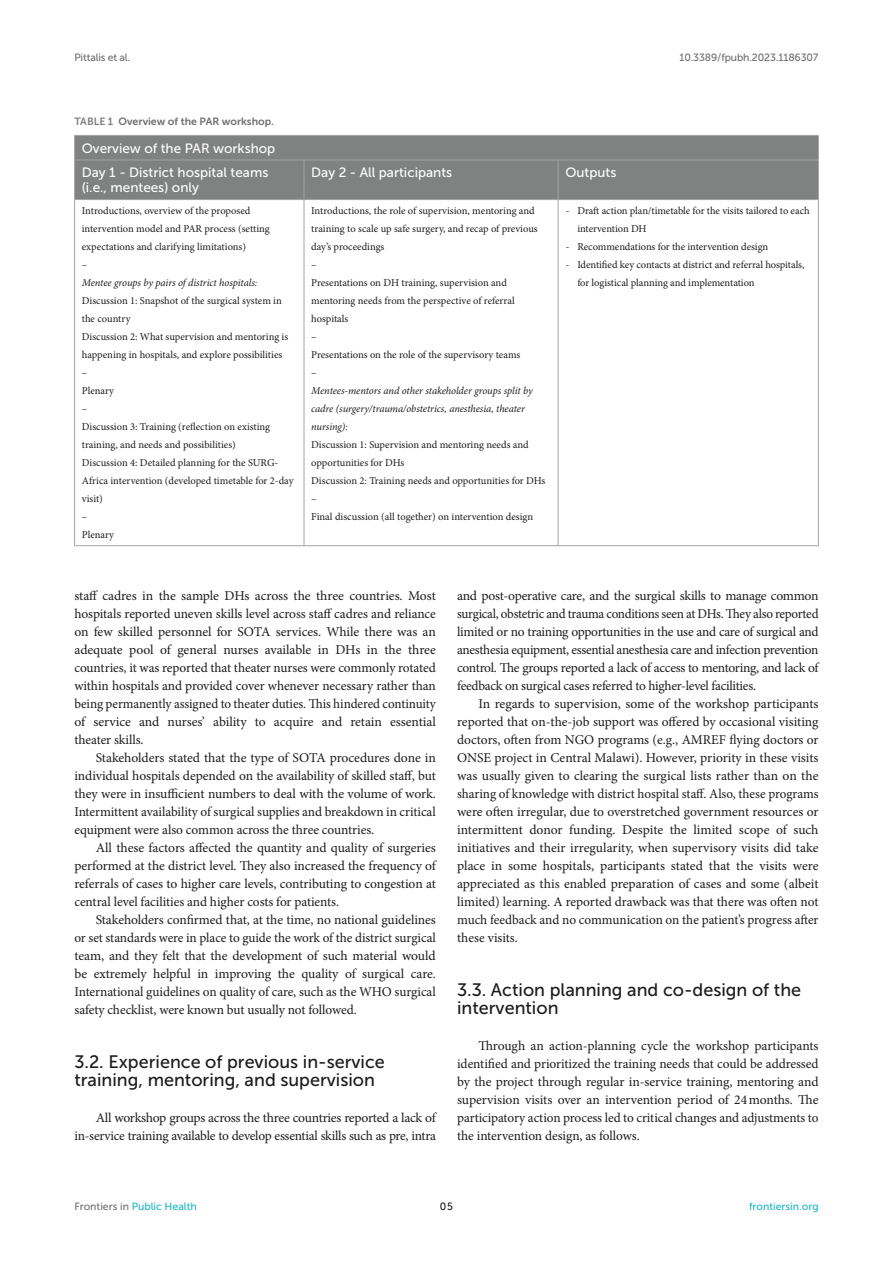
<style>
.page{position:relative;width:893px;height:1263px;background:#fff}
.page>*{position:absolute;margin:0;border:0;box-sizing:border-box;transform-origin:0 0}
.HEAD_2{font:18px/18px "Museo Sans 500";color:#1b1c1b}
.TEXT{font:13.5px/18px "Minion Pro";letter-spacing:-.005em;color:#1b1c1b;text-align:justify}
.TEXT_FLUSH{font:13.5px/18px "Minion Pro";letter-spacing:-.015em;color:#1b1c1b;text-align:justify}
.TB_CH{font:13.5px/15px "Museo Sans 500";color:#fff}
.TB_STH{font:13.5px "Museo Sans 500";color:#fff}
.TB_TX{font:10.5px/18px "Minion Pro";color:#1b1c1b}
.TB_BL{font:10.5px/18px "Minion Pro";letter-spacing:-.005em;color:#1b1c1b}
.TB_TX-2{font:italic 10.5px/18px "Minion Pro";letter-spacing:-.01em;color:#1b1c1b}
.t1{font:10.5px "Museo Sans 500";letter-spacing:-.015em;color:#706f70}
.t2{font:10.5px "Museo Sans 500";color:#1db5c3}
.TT{font:10.5px "Museo Sans 700";color:#706f70}
.t3{font:10.5px "Museo Sans 500";color:#1b1c1b}
.s1{color:#7e7f7f}
.s2{color:#706f70}
</style>
<div class="page">
<div style="left:75px;top:136px;width:743px;height:63px;background:#808181"></div>
<hr style="left:74px;top:135px;width:230px;height:1px;background:#a2a3a3">
<svg style="left:74px;top:136px;width:1px;height:24px"></svg>
<hr style="left:304px;top:135px;width:254px;height:1px;background:#a2a3a3">
<hr style="left:558px;top:135px;width:261px;height:1px;background:#a2a3a3">
<svg style="left:818px;top:136px;width:1px;height:24px"></svg>
<hr style="left:304px;top:160px;width:254px;height:1px;background:#a2a3a3">
<hr style="left:304px;top:199px;width:254px;height:1px;background:#a2a3a3">
<hr style="left:558px;top:160px;width:261px;height:1px;background:#a2a3a3">
<hr style="left:558px;top:160px;width:1px;height:39px;background:#a2a3a3">
<hr style="left:818px;top:160px;width:1px;height:39px;background:#a2a3a3">
<hr style="left:558px;top:199px;width:261px;height:1px;background:#a2a3a3">
<hr style="left:74px;top:160px;width:230px;height:1px;background:#a2a3a3">
<hr style="left:74px;top:160px;width:1px;height:39px;background:#a2a3a3">
<hr style="left:304px;top:160px;width:1px;height:39px;background:#a2a3a3">
<hr style="left:74px;top:199px;width:230px;height:1px;background:#a2a3a3">
<hr style="left:304px;top:545px;width:254px;height:1px;background:#a2a3a3">
<hr style="left:558px;top:200px;width:1px;height:345px;background:#a2a3a3">
<hr style="left:818px;top:200px;width:1px;height:345px;background:#a2a3a3">
<hr style="left:558px;top:545px;width:261px;height:1px;background:#a2a3a3">
<hr style="left:74px;top:200px;width:1px;height:345px;background:#a2a3a3">
<hr style="left:304px;top:200px;width:1px;height:345px;background:#a2a3a3">
<hr style="left:74px;top:545px;width:230px;height:1px;background:#a2a3a3">
<p class="t1" style="left:74px;top:51px;width:57px">Pittalis et al.</p>
<p class="t1" style="left:679px;top:51px;width:141px">10.3389/fpubh.2023.1186307</p>
<p class="TT" style="left:74px;top:115px;width:201px"><span class="s1">TABLE 1</span> Overview of the PAR workshop.</p>
<p class="TB_STH" style="left:82px;top:141px;width:195px">Overview of the PAR workshop</p>
<p class="TB_CH" style="left:82px;top:165px;width:188px">Day 1 - District hospital teams (i.e., mentees) only</p>
<p class="TB_CH" style="left:311px;top:165px;width:143px">Day 2 - All participants</p>
<p class="TB_CH" style="left:565px;top:165px;width:53px">Outputs</p>
<p class="TB_TX" style="left:82px;top:202px;width:189px">Introductions, overview of the proposed intervention model and PAR process (setting expectations and clarifying limitations)</p>
<p class="TB_TX" style="left:82px;top:256px;width:7px">–</p>
<p class="TB_TX-2" style="left:82px;top:274px;width:177px">Mentee groups by pairs of district hospitals:</p>
<p class="TB_TX" style="left:82px;top:292px;width:202px">Discussion 1: Snapshot of the surgical system in the country</p>
<p class="TB_TX" style="left:82px;top:328px;width:208px">Discussion 2: What supervision and mentoring is happening in hospitals, and explore possibilities</p>
<p class="TB_TX" style="left:82px;top:364px;width:7px">–</p>
<p class="TB_TX" style="left:82px;top:382px;width:34px">Plenary</p>
<p class="TB_TX" style="left:82px;top:400px;width:7px">–</p>
<p class="TB_TX" style="left:82px;top:418px;width:190px">Discussion 3: Training (reflection on existing training, and needs and possibilities)</p>
<p class="TB_TX" style="left:82px;top:454px;width:213px">Discussion 4: Detailed planning for the SURG-<br>Africa intervention (developed timetable for 2-day visit)</p>
<p class="TB_TX" style="left:82px;top:508px;width:7px">–</p>
<p class="TB_TX" style="left:82px;top:526px;width:34px">Plenary</p>
<p class="TB_TX" style="left:311px;top:202px;width:228px">Introductions, the role of supervision, mentoring and training to scale up safe surgery, and recap of previous day’s proceedings</p>
<p class="TB_TX" style="left:311px;top:256px;width:7px">–</p>
<p class="TB_TX" style="left:311px;top:274px;width:205px">Presentations on DH training, supervision and mentoring needs from the perspective of referral hospitals</p>
<p class="TB_TX" style="left:311px;top:328px;width:7px">–</p>
<p class="TB_TX" style="left:311px;top:346px;width:211px">Presentations on the role of the supervisory teams</p>
<p class="TB_TX" style="left:311px;top:364px;width:7px">–</p>
<p class="TB_TX-2" style="left:311px;top:382px;width:223px">Mentees-mentors and other stakeholder groups split by cadre (surgery/trauma/obstetrics, anesthesia, theater nursing):</p>
<p class="TB_TX" style="left:311px;top:436px;width:219px">Discussion 1: Supervision and mentoring needs and opportunities for DHs</p>
<p class="TB_TX" style="left:311px;top:472px;width:236px">Discussion 2: Training needs and opportunities for DHs</p>
<p class="TB_TX" style="left:311px;top:490px;width:7px">–</p>
<p class="TB_TX" style="left:311px;top:508px;width:224px">Final discussion (all together) on intervention design</p>
<p class="TB_BL" style="left:577px;top:202px;width:234px;text-indent:-12px">- Draft action plan/timetable for the visits tailored to each intervention DH</p>
<p class="TB_BL" style="left:566px;top:238px;width:204px">- Recommendations for the intervention design</p>
<p class="TB_BL" style="left:577px;top:256px;width:229px;text-indent:-12px">- Identified key contacts at district and referral hospitals, for logistical planning and implementation</p>
<p class="TEXT_FLUSH" style="left:74px;top:587px;width:363px">staff cadres in the sample DHs across the three countries. Most hospitals reported uneven skills level across staff cadres and reliance on few skilled personnel for SOTA services. While there was an adequate pool of general nurses available in DHs in the three countries, it was reported that theater nurses were commonly rotated within hospitals and provided cover whenever necessary rather than being permanently assigned to theater duties. This hindered continuity of service and nurses’ ability to acquire and retain essential theater skills.</p>
<p class="TEXT" style="left:74px;top:749px;width:363px;text-indent:21px">Stakeholders stated that the type of SOTA procedures done in individual hospitals depended on the availability of skilled staff, but they were in insufficient numbers to deal with the volume of work.<br>Intermittent availability of surgical supplies and breakdown in critical equipment were also common across the three countries.</p>
<p class="TEXT" style="left:74px;top:839px;width:363px;text-indent:21px">All these factors affected the quantity and quality of surgeries performed at the district level. They also increased the frequency of referrals of cases to higher care levels, contributing to congestion at central level facilities and higher costs for patients.</p>
<p class="TEXT" style="left:74px;top:911px;width:363px;text-indent:21px">Stakeholders confirmed that, at the time, no national guidelines or set standards were in place to guide the work of the district surgical team, and they felt that the development of such material would be extremely helpful in improving the quality of surgical care.<br>International guidelines on quality of care, such as the WHO surgical safety checklist, were known but usually not followed.</p>
<p class="HEAD_2" style="left:74px;top:1053px;width:312px">3.2. Experience of previous in-service training, mentoring, and supervision</p>
<p class="TEXT_FLUSH" style="left:74px;top:1109px;width:363px;text-align:right">All workshop groups across the three countries reported a lack of in-service training available to develop essential skills such as pre, intra</p>
<p class="TEXT_FLUSH" style="left:457px;top:587px;width:363px">and post-operative care, and the surgical skills to manage common surgical, obstetric and trauma conditions seen at DHs. They also reported limited or no training opportunities in the use and care of surgical and anesthesia equipment, essential anesthesia care and infection prevention control. The groups reported a lack of access to mentoring, and lack of feedback on surgical cases referred to higher-level facilities.</p>
<p class="TEXT" style="left:457px;top:695px;width:363px;text-indent:21px">In regards to supervision, some of the workshop participants reported that on-the-job support was offered by occasional visiting doctors, often from NGO programs (e.g., AMREF flying doctors or ONSE project in Central Malawi). However, priority in these visits was usually given to clearing the surgical lists rather than on the sharing of knowledge with district hospital staff. Also, these programs were often irregular, due to overstretched government resources or intermittent donor funding. Despite the limited scope of such initiatives and their irregularity, when supervisory visits did take place in some hospitals, participants stated that the visits were appreciated as this enabled preparation of cases and some (albeit limited) learning. A reported drawback was that there was often not much feedback and no communication on the patient’s progress after these visits.</p>
<p class="HEAD_2" style="left:457px;top:981px;width:346px">3.3. Action planning and co-design of the intervention</p>
<p class="TEXT_FLUSH" style="left:457px;top:1037px;width:363px;text-indent:21px">Through an action-planning cycle the workshop participants identified and prioritized the training needs that could be addressed by the project through regular in-service training, mentoring and supervision visits over an intervention period of 24months. The participatory action process led to critical changes and adjustments to the intervention design, as follows.</p>
<p class="t2" style="left:74px;top:1200px;width:124px"><span class="s2">Frontiers in</span> Public Health</p>
<p class="t3" style="left:440px;top:1200px;width:14px">05</p>
<p class="t2" style="left:749px;top:1200px;width:71px">frontiersin.org</p>
</div>
